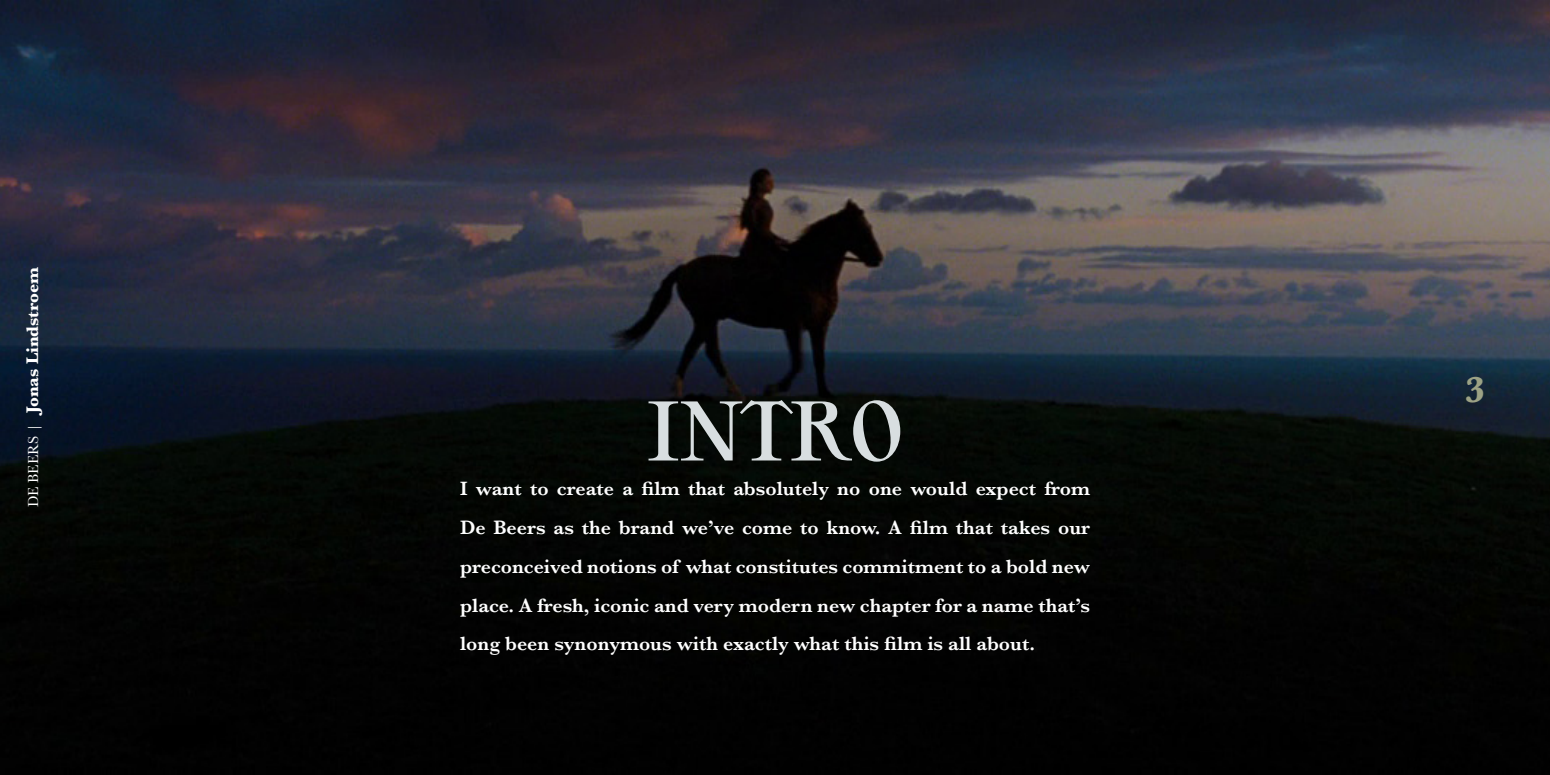
<style>
.page{position:relative;width:1550px;height:775px;background:#fff}
.page>*{position:absolute;margin:0;border:0;box-sizing:border-box;transform-origin:0 0}
.t1{font:78.75px "YE Display";color:#d8dee0}
.t2{font:700 37.5px "Baskerville";color:#9ca285}
.t3{font:600 20px/38.8px "Baskerville";color:#fff;text-align:justify}
.t4{font:700 17.5px "Baskerville";color:#fff}
.s1{font-weight:400;font-size:15px}
.s2{font-weight:400;font-style:italic;font-size:15px}
</style>
<div class="page">
<img style="left:0;top:0;width:1550px;height:775px">
<p class="t4" style="left:20px;top:507px;width:242px;rotate:-90deg"><span class="s1">DE BEERS</span> <span class="s2">|</span> Jonas Lindstroem</p>
<h1 class="t1" style="left:647px;top:385px;width:258px">INTRO</h1>
<p class="t3" style="left:460px;top:469px;width:631px">I want to create a film that absolutely no one would expect from De Beers as the brand we’ve come to know. A film that takes our preconceived notions of what constitutes commitment to a bold new place. A fresh, iconic and very modern new chapter for a name that’s long been synonymous with exactly what this film is all about.</p>
<h2 class="t2" style="left:1465px;top:364px;width:22px">3</h2>
</div>
